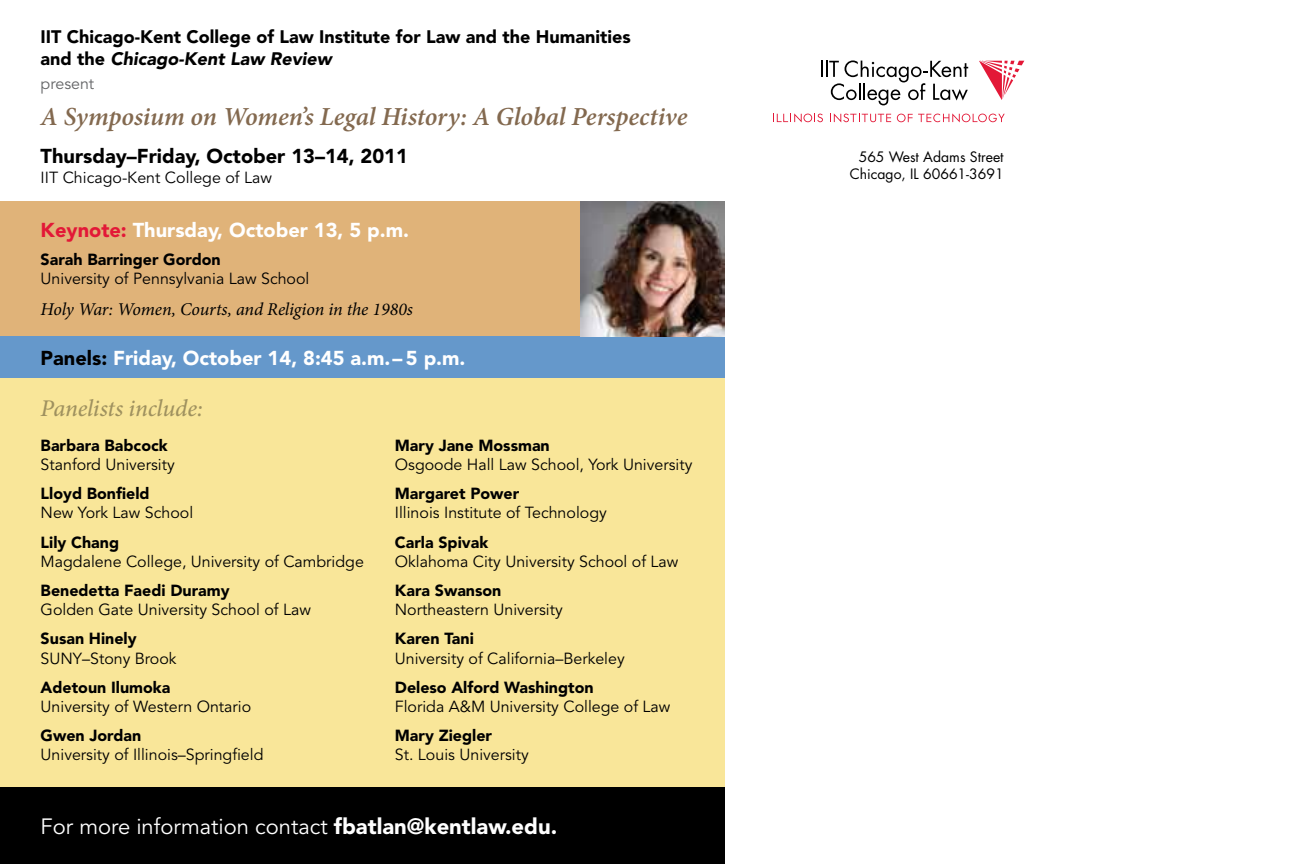
<style>
.page{position:relative;width:1296px;height:864px;background:#fff}
.page>*{position:absolute;margin:0;border:0;box-sizing:border-box;transform-origin:0 0}
.t1{font:italic 600 26px "Minion Pro";letter-spacing:-.005em;color:#83694f}
.t2{font:italic 500 24px "Minion Pro";letter-spacing:-.01em;color:#9f915f}
.t3{font:22px "Avenir";color:#fff}
.t4{font:900 20px "Avenir";color:#fff}
.t5{font:900 20px "Avenir";color:#000}
.t6{font:900 18px/21.6px "Avenir";color:#000}
.t7{font:italic 18px "Minion Pro";letter-spacing:-.01em;color:#000}
.t8{font:16px "Avenir";color:#000}
.t9{font:900 16px "Avenir";color:#000}
.t10{font:16px "Avenir";color:#636466}
.t11{font:14px/16.8px "Futura";color:#000;text-align:right}
.s1{font-style:italic}
.s2{color:#e31837}
.s3{color:#000}
.s4{font-weight:900}
</style>
<div class="page">
<div style="left:0;top:202px;width:580px;height:134px;background:#e0b379"></div>
<div style="left:0;top:336px;width:724px;height:42px;background:#6598cb"></div>
<div style="left:0;top:378px;width:724px;height:410px;background:#f9e699"></div>
<div style="left:0;top:788px;width:724px;height:76px;background:#000"></div>
<img style="left:580px;top:202px;width:144px;height:134px">
<svg style="left:979px;top:61px;width:45px;height:39px"></svg>
<svg style="left:773px;top:113px;width:50px;height:9px"></svg>
<svg style="left:830px;top:113px;width:61px;height:9px"></svg>
<svg style="left:897px;top:113px;width:108px;height:9px"></svg>
<svg style="left:821px;top:60px;width:147px;height:45px"></svg>
<p class="t6" style="left:41px;top:26px;width:592px">IIT Chicago-Kent College of Law Institute for Law and the Humanities and the <span class="s1">Chicago-Kent Law Review</span></p>
<p class="t10" style="left:41px;top:74px;width:55px">present</p>
<h1 class="t1" style="left:41px;top:99px;width:648px">A Symposium on Women’s Legal History: A Global Perspective</h1>
<p class="t5" style="left:41px;top:144px;width:369px">Thursday–Friday, October 13–14, 2011</p>
<p class="t8" style="left:41px;top:168px;width:233px">IIT Chicago-Kent College of Law</p>
<p class="t4" style="left:41px;top:218px;width:370px"><span class="s2">Keynote:</span> Thursday, October 13, 5 p.m.</p>
<p class="t9" style="left:41px;top:250px;width:182px">Sarah Barringer Gordon</p>
<p class="t8" style="left:41px;top:269px;width:270px">University of Pennsylvania Law School</p>
<p class="t7" style="left:41px;top:297px;width:374px">Holy War: Women, Courts, and Religion in the 1980s</p>
<p class="t4" style="left:41px;top:346px;width:426px"><span class="s3">Panels:</span> Friday, October 14, 8:45 a.m.– 5 p.m.</p>
<h2 class="t2" style="left:41px;top:391px;width:164px">Panelists include:</h2>
<p class="t9" style="left:41px;top:436px;width:129px">Barbara Babcock</p>
<p class="t8" style="left:41px;top:455px;width:136px">Stanford University</p>
<p class="t9" style="left:41px;top:484px;width:111px">Lloyd Bonfield</p>
<p class="t8" style="left:41px;top:504px;width:154px">New York Law School</p>
<p class="t9" style="left:41px;top:532px;width:80px">Lily Chang</p>
<p class="t8" style="left:41px;top:552px;width:325px">Magdalene College, University of Cambridge</p>
<p class="t9" style="left:41px;top:581px;width:191px">Benedetta Faedi Duramy</p>
<p class="t8" style="left:41px;top:601px;width:272px">Golden Gate University School of Law</p>
<p class="t9" style="left:41px;top:629px;width:98px">Susan Hinely</p>
<p class="t8" style="left:41px;top:649px;width:138px">SUNY–Stony Brook</p>
<p class="t9" style="left:41px;top:678px;width:131px">Adetoun Ilumoka</p>
<p class="t8" style="left:41px;top:697px;width:212px">University of Western Ontario</p>
<p class="t9" style="left:41px;top:726px;width:102px">Gwen Jordan</p>
<p class="t8" style="left:41px;top:746px;width:224px">University of Illinois–Springfield</p>
<p class="t9" style="left:395px;top:436px;width:156px">Mary Jane Mossman</p>
<p class="t8" style="left:395px;top:455px;width:299px">Osgoode Hall Law School, York University</p>
<p class="t9" style="left:395px;top:484px;width:126px">Margaret Power</p>
<p class="t8" style="left:395px;top:504px;width:213px">Illinois Institute of Technology</p>
<p class="t9" style="left:395px;top:532px;width:95px">Carla Spivak</p>
<p class="t8" style="left:395px;top:552px;width:285px">Oklahoma City University School of Law</p>
<p class="t9" style="left:395px;top:581px;width:108px">Kara Swanson</p>
<p class="t8" style="left:395px;top:600px;width:169px">Northeastern University</p>
<p class="t9" style="left:395px;top:629px;width:80px">Karen Tani</p>
<p class="t8" style="left:395px;top:649px;width:231px">University of California–Berkeley</p>
<p class="t9" style="left:395px;top:678px;width:200px">Deleso Alford Washington</p>
<p class="t8" style="left:395px;top:697px;width:277px">Florida A&amp;M University College of Law</p>
<p class="t9" style="left:395px;top:726px;width:99px">Mary Ziegler</p>
<p class="t8" style="left:395px;top:746px;width:135px">St. Louis University</p>
<h3 class="t3" style="left:41px;top:814px;width:518px">For more information contact <span class="s4">fbatlan@kentlaw.edu.</span></h3>
<p class="t11" style="left:850px;top:148px;width:155px">565 West Adams Street<br>Chicago, IL 60661-3691</p>
</div>
